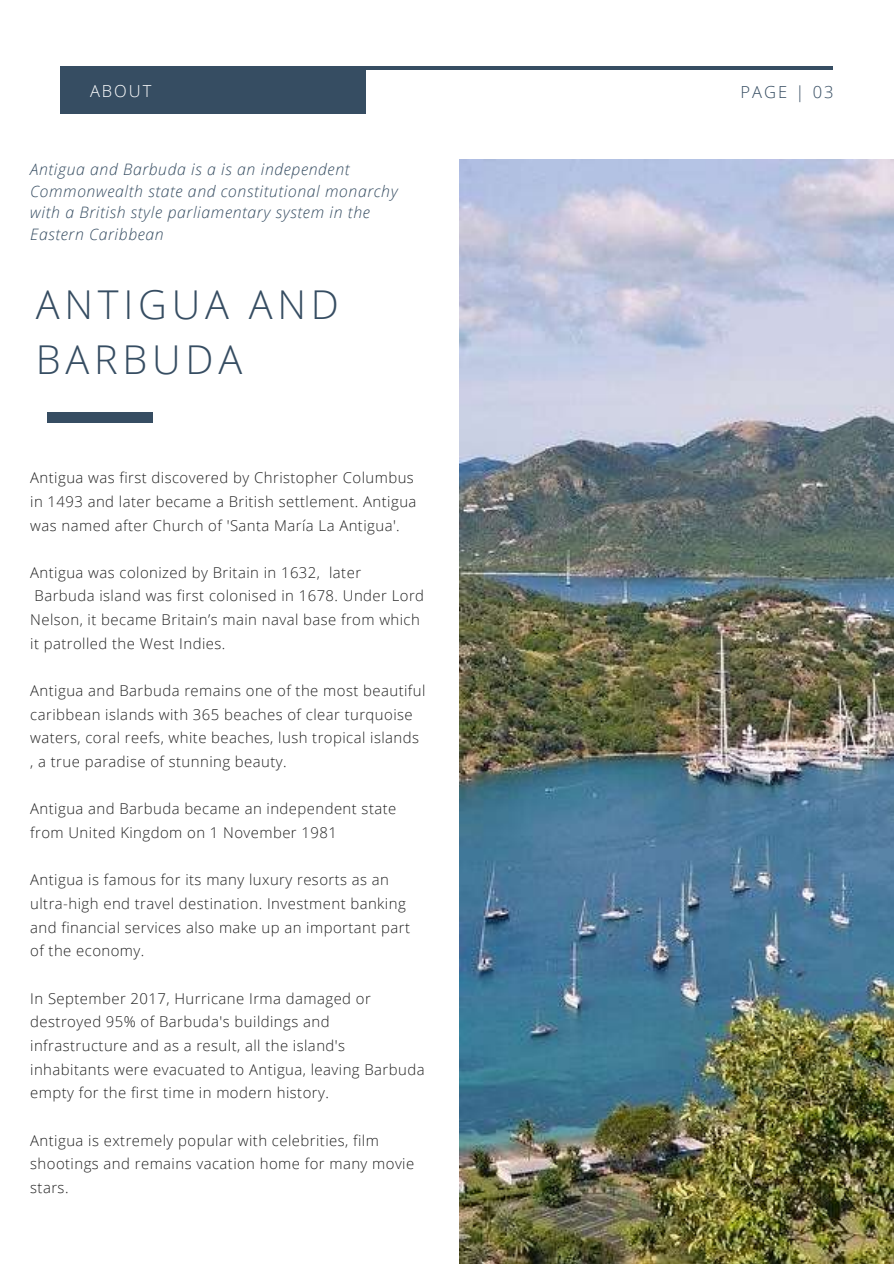
<style>
.page{position:relative;width:894px;height:1264px;background:#fff}
.page>*{position:absolute;margin:0;border:0;box-sizing:border-box;transform-origin:0 0}
.t1{font:300 39.75px/55.2px "Open Sans";letter-spacing:.12em;color:#364d62}
.t2{font:300 16.5px "Open Sans";letter-spacing:.12em;color:#364d62}
.t3{font:300 16.5px "Open Sans";letter-spacing:.12em;color:#fff}
.t4{font:italic 300 15.75px/21.5px "Open Sans";letter-spacing:.04em;color:#364d62}
.t5{font:300 14.85px/23.7px "Open Sans";letter-spacing:.03em;color:#222}
</style>
<div class="page">
<hr style="left:61px;top:66px;width:771px;height:4px;background:#364d62">
<div style="left:61px;top:66px;width:305px;height:48px;background:#364d62"></div>
<img style="left:459px;top:160px;width:434px;height:1103px">
<div style="left:47px;top:412px;width:106px;height:10px;background:#364d62"></div>
<p class="t3" style="left:90px;top:79px;width:63px">ABOUT</p>
<p class="t2" style="left:740px;top:80px;width:94px">PAGE | 03</p>
<p class="t4" style="left:30px;top:159px;width:369px">Antigua and Barbuda is a is an independent Commonwealth state and constitutional monarchy with a British style parliamentary system in the Eastern Caribbean</p>
<h1 class="t1" style="left:36px;top:276px;width:304px">ANTIGUA AND<br>BARBUDA</h1>
<p class="t5" style="left:30px;top:465px;width:387px">Antigua was first discovered by Christopher Columbus in 1493 and later became a British settlement. Antigua was named after Church of 'Santa María La Antigua'.</p>
<p class="t5" style="left:30px;top:560px;width:395px">Antigua was colonized by Britain in 1632, later Barbuda island was first colonised in 1678. Under Lord Nelson, it became Britain’s main naval base from which it patrolled the West Indies.</p>
<p class="t5" style="left:30px;top:678px;width:396px">Antigua and Barbuda remains one of the most beautiful caribbean islands with 365 beaches of clear turquoise waters, coral reefs, white beaches, lush tropical islands , a true paradise of stunning beauty.</p>
<p class="t5" style="left:30px;top:796px;width:367px">Antigua and Barbuda became an independent state from United Kingdom on 1 November 1981</p>
<p class="t5" style="left:30px;top:867px;width:381px">Antigua is famous for its many luxury resorts as an ultra-high end travel destination. Investment banking and financial services also make up an important part of the economy.</p>
<p class="t5" style="left:30px;top:986px;width:395px">In September 2017, Hurricane Irma damaged or destroyed 95% of Barbuda's buildings and infrastructure and as a result, all the island's inhabitants were evacuated to Antigua, leaving Barbuda empty for the first time in modern history.</p>
<p class="t5" style="left:30px;top:1127px;width:385px">Antigua is extremely popular with celebrities, film shootings and remains vacation home for many movie stars.</p>
</div>
